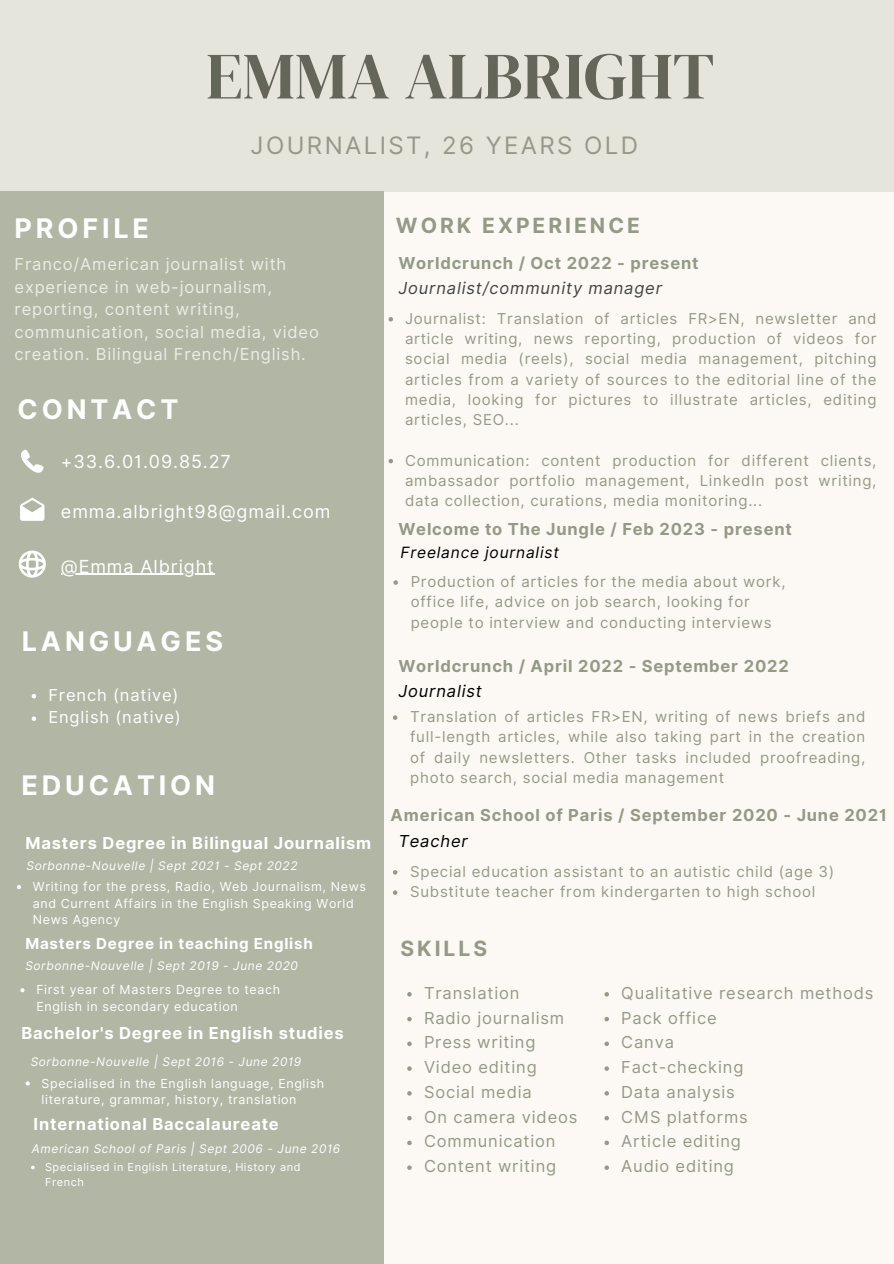
<style>
.page{position:relative;width:894px;height:1264px;background:#fff}
.page>*{position:absolute;margin:0;border:0;box-sizing:border-box;transform-origin:0 0}
.t1{font:66px "DM Serif Display";color:#636659}
.t2{font:700 27px "Inter";letter-spacing:.14em;color:#fff}
.t3{font:24px "Inter";letter-spacing:.1em;color:#959987}
.t4{font:700 21px "Inter";letter-spacing:.145em;color:#959987}
.t5{font:18px "Inter";letter-spacing:.05em;color:#fff}
.t6{font:16.5px "Inter";letter-spacing:.05em;color:#959987}
.t7{font:16.5px/22.5px "Inter";letter-spacing:.05em;color:#ebede5}
.t8{font:700 16.5px "Inter";letter-spacing:.05em;color:#959987}
.t9{font:700 16.5px "Inter";letter-spacing:.05em;color:#fff}
.t10{font:16.5px "Inter";letter-spacing:.05em;color:#fff}
.t11{font:italic 16.5px "Inter";letter-spacing:.05em;color:#444440}
.t12{font:italic 16.5px "Inter";letter-spacing:.05em;color:#000}
.t13{font:italic 15.6px "Inter";letter-spacing:.05em;color:#000}
.t14{font:700 15.15px "Inter";letter-spacing:.05em;color:#fff}
.t15{font:15px/20.2px "Inter";letter-spacing:.05em;color:#959987;text-align:justify}
.t16{font:12.45px/16.6px "Inter";letter-spacing:.05em;color:#fff}
.t17{font:italic 11.85px "Inter";letter-spacing:.05em;color:#fff}
.t18{font:10.95px/14.5px "Inter";letter-spacing:.05em;color:#fff}
</style>
<div class="page">
<div style="left:0;top:0;width:893px;height:1263px;background:#fcf9f4"></div>
<div style="left:0;top:0;width:893px;height:191px;background:#e5e5dc"></div>
<div style="left:0;top:191px;width:384px;height:1072px;background:#b2b6a4"></div>
<svg style="left:20px;top:497px;width:24px;height:24px"></svg>
<svg style="left:19px;top:550px;width:27px;height:27px"></svg>
<svg style="left:21px;top:449px;width:22px;height:24px"></svg>
<hr style="left:61px;top:574px;width:154px;height:1px;background:#fff">
<svg style="left:407px;top:992px;width:4px;height:4px"></svg>
<svg style="left:407px;top:1016px;width:4px;height:5px"></svg>
<svg style="left:407px;top:1041px;width:4px;height:5px"></svg>
<svg style="left:407px;top:1066px;width:4px;height:4px"></svg>
<svg style="left:407px;top:1091px;width:4px;height:4px"></svg>
<svg style="left:407px;top:1115px;width:4px;height:5px"></svg>
<svg style="left:407px;top:1140px;width:4px;height:5px"></svg>
<svg style="left:407px;top:1165px;width:4px;height:4px"></svg>
<svg style="left:32px;top:694px;width:4px;height:4px"></svg>
<svg style="left:32px;top:716px;width:4px;height:5px"></svg>
<svg style="left:17px;top:885px;width:4px;height:4px"></svg>
<svg style="left:388px;top:317px;width:5px;height:4px"></svg>
<svg style="left:388px;top:459px;width:5px;height:4px"></svg>
<svg style="left:393px;top:580px;width:5px;height:5px"></svg>
<svg style="left:393px;top:715px;width:4px;height:5px"></svg>
<svg style="left:393px;top:870px;width:4px;height:4px"></svg>
<svg style="left:393px;top:890px;width:4px;height:4px"></svg>
<svg style="left:20px;top:988px;width:5px;height:4px"></svg>
<svg style="left:26px;top:1081px;width:4px;height:4px"></svg>
<svg style="left:31px;top:1165px;width:4px;height:4px"></svg>
<svg style="left:604px;top:992px;width:4px;height:4px"></svg>
<svg style="left:604px;top:1016px;width:4px;height:5px"></svg>
<svg style="left:604px;top:1041px;width:4px;height:5px"></svg>
<svg style="left:604px;top:1066px;width:4px;height:4px"></svg>
<svg style="left:604px;top:1091px;width:4px;height:4px"></svg>
<svg style="left:604px;top:1116px;width:4px;height:4px"></svg>
<svg style="left:604px;top:1140px;width:4px;height:5px"></svg>
<svg style="left:604px;top:1165px;width:4px;height:4px"></svg>
<h6 class="t2" style="left:15px;top:212px;width:136px">PROFILE</h6>
<p class="t1" style="left:206px;top:30px;width:509px">EMMA ALBRIGHT</p>
<p class="t3" style="left:250px;top:131px;width:389px">JOURNALIST, 26 YEARS OLD</p>
<h5 class="t4" style="left:396px;top:213px;width:245px">WORK EXPERIENCE</h5>
<p class="t7" style="left:15px;top:253px;width:306px">Franco/American journalist with experience in web-journalism, reporting, content writing, communication, social media, video creation. Bilingual French/English.</p>
<p class="t2" style="left:18px;top:393px;width:162px">CONTACT</p>
<h1 class="t5" style="left:61px;top:450px;width:171px">+33.6.01.09.85.27</h1>
<h3 class="t5" style="left:61px;top:500px;width:271px">emma.albright98@gmail.com</h3>
<h2 class="t5" style="left:61px;top:555px;width:154px">@Emma Albright</h2>
<h2 class="t2" style="left:22px;top:625px;width:203px">LANGUAGES</h2>
<h5 class="t10" style="left:48px;top:684px;width:131px">French (native)</h5>
<p class="t10" style="left:48px;top:707px;width:134px">English (native)</p>
<p class="t2" style="left:21px;top:769px;width:195px">EDUCATION</p>
<p class="t9" style="left:25px;top:833px;width:347px">Masters Degree in Bilingual Journalism</p>
<p class="t17" style="left:26px;top:859px;width:272px">Sorbonne-Nouvelle | Sept 2021 - Sept 2022</p>
<p class="t16" style="left:33px;top:878px;width:334px">Writing for the press, Radio, Web Journalism, News and Current Affairs in the English Speaking World<br>News Agency</p>
<p class="t14" style="left:25px;top:934px;width:289px">Masters Degree in teaching English</p>
<h5 class="t17" style="left:25px;top:958px;width:274px">Sorbonne-Nouvelle | Sept 2019 - June 2020</h5>
<h6 class="t16" style="left:36px;top:981px;width:245px">First year of Masters Degree to teach<br>English in secondary education</h6>
<p class="t9" style="left:21px;top:1023px;width:323px">Bachelor's Degree in English studies</p>
<p class="t17" style="left:31px;top:1054px;width:272px">Sorbonne-Nouvelle | Sept 2016 - June 2019</p>
<h4 class="t16" style="left:42px;top:1074px;width:284px">Specialised in the English language, English literature, grammar, history, translation</h4>
<p class="t9" style="left:34px;top:1114px;width:247px">International Baccalaureate</p>
<p class="t17" style="left:32px;top:1141px;width:310px">American School of Paris | Sept 2006 - June 2016</p>
<p class="t18" style="left:45px;top:1159px;width:257px">Specialised in English Literature, History and<br>French</p>
<p class="t8" style="left:398px;top:253px;width:301px">Worldcrunch / Oct 2022 - present</p>
<h5 class="t11" style="left:398px;top:278px;width:265px">Journalist/community manager</h5>
<p class="t15" style="left:405px;top:308px;width:473px">Journalist: Translation of articles FR&gt;EN, newsletter and article writing, news reporting, production of videos for social media (reels), social media management, pitching articles from a variety of sources to the editorial line of the media, looking for pictures to illustrate articles, editing articles, SEO...</p>
<p class="t15" style="left:405px;top:450px;width:473px">Communication: content production for different clients, ambassador portfolio management, LinkedIn post writing, data collection, curations, media monitoring...</p>
<h4 class="t8" style="left:398px;top:519px;width:395px">Welcome to The Jungle / Feb 2023 - present</h4>
<p class="t13" style="left:400px;top:543px;width:160px">Freelance journalist</p>
<h6 class="t15" style="left:410px;top:571px;width:376px;text-align:left">Production of articles for the media about work, office life, advice on job search, looking for people to interview and conducting interviews</h6>
<p class="t8" style="left:398px;top:656px;width:392px">Worldcrunch / April 2022 - September 2022</p>
<h5 class="t12" style="left:398px;top:681px;width:85px">Journalist</h5>
<p class="t15" style="left:410px;top:706px;width:456px">Translation of articles FR&gt;EN, writing of news briefs and full-length articles, while also taking part in the creation of daily newsletters. Other tasks included proofreading, photo search, social media management</p>
<p class="t8" style="left:390px;top:805px;width:497px">American School of Paris / September 2020 - June 2021</p>
<p class="t12" style="left:398px;top:831px;width:71px">Teacher</p>
<h5 class="t15" style="left:410px;top:861px;width:425px">Special education assistant to an autistic child (age 3)</h5>
<h6 class="t15" style="left:410px;top:881px;width:406px">Substitute teacher from kindergarten to high school</h6>
<h2 class="t4" style="left:400px;top:936px;width:88px">SKILLS</h2>
<h6 class="t6" style="left:424px;top:982px;width:97px">Translation</h6>
<p class="t6" style="left:424px;top:1007px;width:142px">Radio journalism</p>
<h6 class="t6" style="left:424px;top:1032px;width:113px">Press writing</h6>
<p class="t6" style="left:424px;top:1057px;width:114px">Video editing</p>
<h6 class="t6" style="left:424px;top:1081px;width:109px">Social media</h6>
<h2 class="t6" style="left:424px;top:1106px;width:155px">On camera videos</h2>
<p class="t6" style="left:424px;top:1131px;width:133px">Communication</p>
<p class="t6" style="left:424px;top:1156px;width:134px">Content writing</p>
<p class="t6" style="left:621px;top:982px;width:253px">Qualitative research methods</p>
<p class="t6" style="left:621px;top:1007px;width:97px">Pack office</p>
<p class="t6" style="left:621px;top:1032px;width:54px">Canva</p>
<p class="t6" style="left:621px;top:1057px;width:123px">Fact-checking</p>
<p class="t6" style="left:621px;top:1081px;width:115px">Data analysis</p>
<p class="t6" style="left:621px;top:1106px;width:128px">CMS platforms</p>
<p class="t6" style="left:621px;top:1131px;width:121px">Article editing</p>
<p class="t6" style="left:621px;top:1156px;width:114px">Audio editing</p>
</div>
